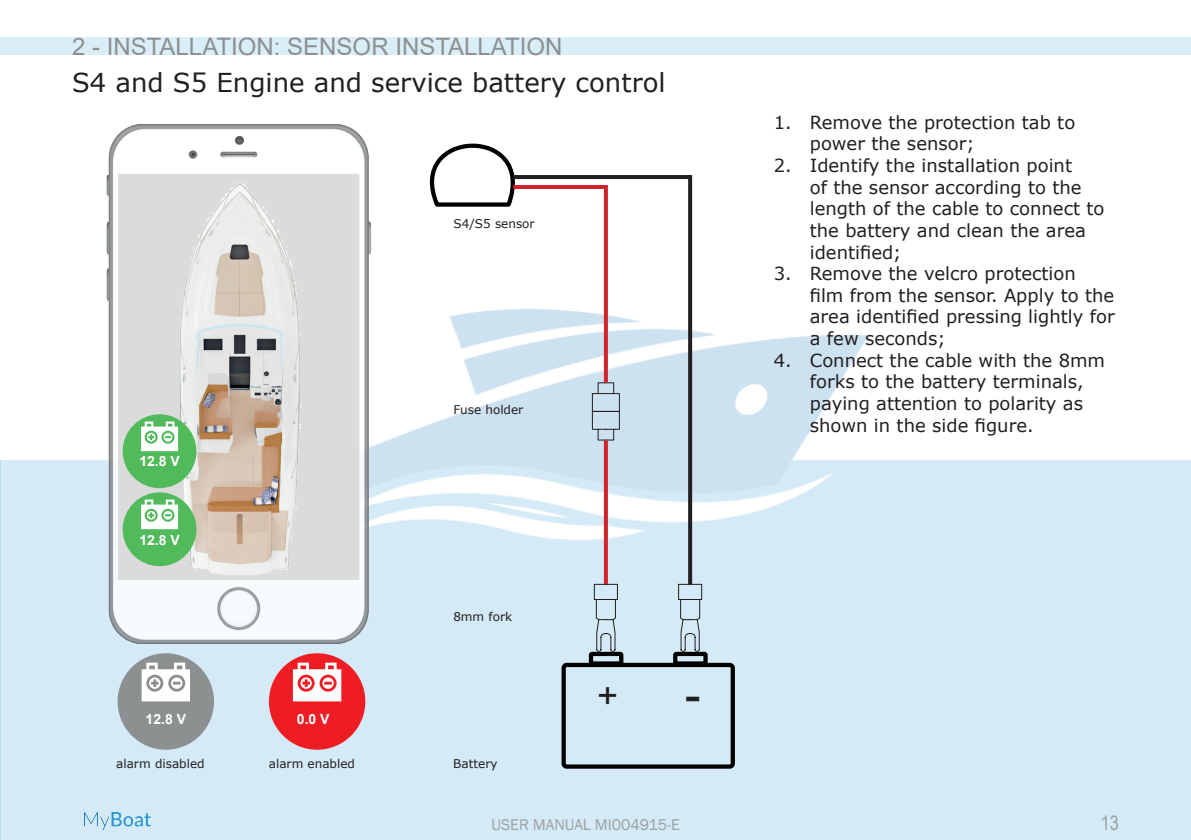
<style>
.page{position:relative;width:1191px;height:840px;background:#fff}
.page>*{position:absolute;margin:0;border:0;box-sizing:border-box;transform-origin:0 0}
.t1{font:48px "Arial";color:#231f20}
.t2{font:36px "Arial";color:#231f20}
.t3{font:26px "Verdana";color:#231f20}
.t4{font:24px "Arial";color:#8d9091}
.t5{font:20px "Arial Narrow";color:#9ca1a2}
.t6{font:18px/21.6px "Verdana";color:#231f20}
.t7{font:16px "Franklin Gothic";color:#9ca1a2}
.t8{font:700 14px "Arial";color:#fff}
.t9{font:12px "Verdana";color:#231f20}
</style>
<div class="page">
<img style="left:0;top:37px;width:1191px;height:802px">
<img style="left:84px;top:812px;width:66px;height:17px">
<img style="left:105px;top:125px;width:268px;height:518px">
<img style="left:174px;top:178px;width:130px;height:401px">
<div style="left:123px;top:414px;width:73px;height:74px;background:#51ba5b;border-radius:50%"></div>
<svg style="left:141px;top:421px;width:37px;height:30px"></svg>
<div style="left:123px;top:492px;width:73px;height:74px;background:#51ba5b;border-radius:50%"></div>
<svg style="left:141px;top:499px;width:37px;height:30px"></svg>
<div style="left:118px;top:653px;width:96px;height:96px;background:#8d9091;border-radius:50%"></div>
<svg style="left:142px;top:662px;width:48px;height:39px"></svg>
<div style="left:269px;top:653px;width:96px;height:96px;background:#ee1d23;border-radius:50%"></div>
<svg style="left:293px;top:662px;width:48px;height:39px"></svg>
<div style="left:561px;top:662px;width:174px;height:106px;border:4px solid #000;border-radius:3px"></div>
<svg style="left:405px;top:124px;width:133px;height:86px"></svg>
<svg style="left:591px;top:382px;width:29px;height:58px;background:#b6c8d5"></svg>
<svg style="left:587px;top:583px;width:123px;height:84px;background:#b7c9d4"></svg>
<hr style="left:513px;top:185px;width:93px;height:4px;background:#d1232a">
<svg style="left:604px;top:185px;width:4px;height:197px"></svg>
<svg style="left:604px;top:440px;width:4px;height:143px"></svg>
<hr style="left:513px;top:175px;width:177px;height:4px;background:#231f20">
<svg style="left:688px;top:175px;width:4px;height:408px;background:#292627"></svg>
<div style="left:0;top:37px;width:1190px;height:18px;background:#daeef8"></div>
<h3 class="t4" style="left:72px;top:30px;width:492px">2 - INSTALLATION: SENSOR INSTALLATION</h3>
<h3 class="t3" style="left:72px;top:65px;width:595px">S4 and S5 Engine and service battery control</h3>
<p class="t9" style="left:453px;top:215px;width:83px">S4/S5 sensor</p>
<p class="t8" style="left:139px;top:451px;width:42px">12.8 V</p>
<p class="t8" style="left:139px;top:530px;width:42px">12.8 V</p>
<p class="t8" style="left:146px;top:708px;width:42px">12.8 V</p>
<p class="t8" style="left:297px;top:708px;width:34px">0.0 V</p>
<p class="t9" style="left:116px;top:754px;width:90px">alarm disabled</p>
<p class="t9" style="left:269px;top:754px;width:88px">alarm enabled</p>
<p class="t9" style="left:453px;top:401px;width:72px">Fuse holder</p>
<p class="t9" style="left:453px;top:607px;width:60px">8mm fork</p>
<p class="t9" style="left:453px;top:755px;width:46px">Battery</p>
<h2 class="t2" style="left:597px;top:670px;width:23px">+</h2>
<h1 class="t1" style="left:684px;top:660px;width:17px">-</h1>
<p class="t6" style="left:809px;top:111px;width:267px;text-indent:-36px">1. Remove the protection tab to power the sensor;</p>
<p class="t6" style="left:809px;top:154px;width:296px;text-indent:-36px">2. Identify the installation point<br>of the sensor according to the length of the cable to connect to the battery and clean the area identified;</p>
<p class="t6" style="left:809px;top:262px;width:306px;text-indent:-36px">3. Remove the velcro protection<br>film from the sensor. Apply to the area identified pressing lightly for a few seconds;</p>
<p class="t6" style="left:809px;top:349px;width:297px;text-indent:-36px">4. Connect the cable with the 8mm forks to the battery terminals, paying attention to polarity as shown in the side figure.</p>
<p class="t7" style="left:491px;top:814px;width:190px">USER MANUAL MI004915-E</p>
<p class="t5" style="left:1100px;top:807px;width:20px">13</p>
</div>
